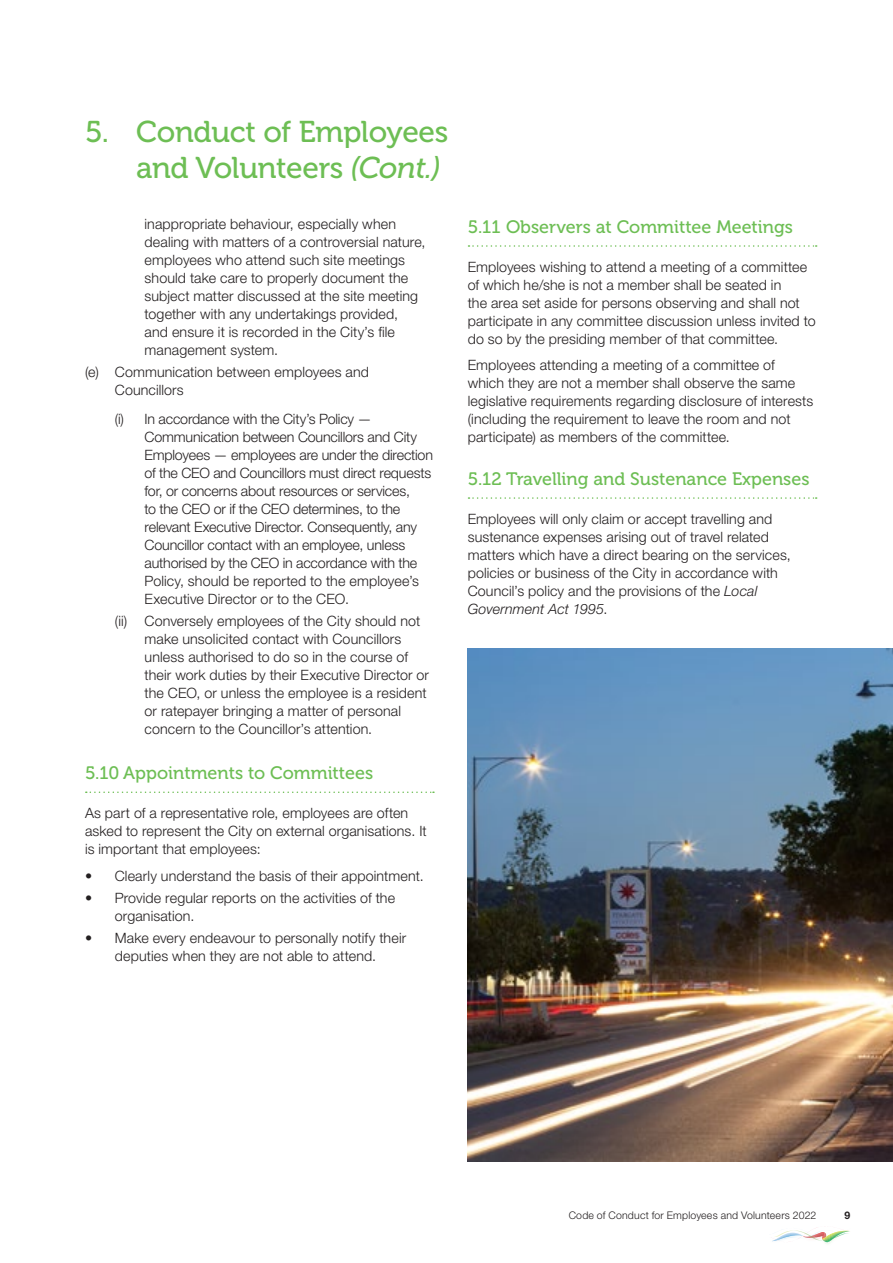
<style>
.page{position:relative;width:893px;height:1263px;background:#fff}
.page>*{position:absolute;margin:0;border:0;box-sizing:border-box;transform-origin:0 0}
.t1{font:30px/36px "Museo 500";letter-spacing:-.01em;color:#6dbe54;text-align:right}
.t2{font:18px "Museo 500";color:#6dbe54}
.t3{font:300 14.25px/18px "Helvetica Neue LT Std";letter-spacing:.005em;color:#231f20}
.t4{font:300 10.5px "Helvetica Neue LT Std";letter-spacing:.02em;color:#231f20}
.t5{font:700 10.5px "Helvetica Neue LT Std";color:#231f20}
.s1{font-style:italic}
</style>
<div class="page">
<svg style="left:772px;top:1227px;width:78px;height:16px"></svg>
<svg style="left:86px;top:791px;width:348px;height:2px"></svg>
<svg style="left:468px;top:245px;width:349px;height:2px"></svg>
<svg style="left:468px;top:497px;width:349px;height:2px"></svg>
<img style="left:468px;top:648px;width:425px;height:513px">
<h1 class="t1" style="left:85px;top:114px;width:365px">5. Conduct of Employees and Volunteers <span class="s1">(Cont.)</span></h1>
<p class="t3" style="left:145px;top:215px;width:282px">inappropriate behaviour, especially when dealing with matters of a controversial nature, employees who attend such site meetings should take care to properly document the subject matter discussed at the site meeting together with any undertakings provided,<br>and ensure it is recorded in the City’s file management system.</p>
<p class="t3" style="left:115px;top:363px;width:256px;text-indent:-30px">(e) Communication between employees and<br>Councillors</p>
<p class="t3" style="left:145px;top:410px;width:290px;text-indent:-30px">(i) In accordance with the City’s Policy — Communication between Councillors and City Employees — employees are under the direction of the CEO and Councillors must direct requests for, or concerns about resources or services,<br>to the CEO or if the CEO determines, to the relevant Executive Director. Consequently, any Councillor contact with an employee, unless authorised by the CEO in accordance with the Policy, should be reported to the employee’s Executive Director or to the CEO.</p>
<p class="t3" style="left:145px;top:612px;width:286px;text-indent:-30px">(ii) Conversely employees of the City should not make unsolicited contact with Councillors unless authorised to do so in the course of their work duties by their Executive Director or the CEO, or unless the employee is a resident or ratepayer bringing a matter of personal concern to the Councillor’s attention.</p>
<p class="t2" style="left:85px;top:763px;width:290px">5.10 Appointments to Committees</p>
<p class="t3" style="left:85px;top:804px;width:343px">As part of a representative role, employees are often asked to represent the City on external organisations. It is important that employees:</p>
<p class="t3" style="left:85px;top:866px;width:340px">• Clearly understand the basis of their appointment.</p>
<p class="t3" style="left:115px;top:888px;width:282px;text-indent:-30px">• Provide regular reports on the activities of the organisation.</p>
<p class="t3" style="left:85px;top:929px;width:323px;text-align:center">• Make every endeavour to personally notify their deputies when they are not able to attend.</p>
<p class="t2" style="left:468px;top:216px;width:327px">5.11 Observers at Committee Meetings</p>
<p class="t3" style="left:468px;top:257px;width:349px">Employees wishing to attend a meeting of a committee of which he/she is not a member shall be seated in<br>the area set aside for persons observing and shall not participate in any committee discussion unless invited to do so by the presiding member of that committee.</p>
<p class="t3" style="left:468px;top:356px;width:347px">Employees attending a meeting of a committee of which they are not a member shall observe the same legislative requirements regarding disclosure of interests (including the requirement to leave the room and not participate) as members of the committee.</p>
<p class="t2" style="left:468px;top:468px;width:343px">5.12 Travelling and Sustenance Expenses</p>
<p class="t3" style="left:468px;top:509px;width:325px">Employees will only claim or accept travelling and sustenance expenses arising out of travel related matters which have a direct bearing on the services, policies or business of the City in accordance with Council’s policy and the provisions of the <span class="s1">Local Government Act 1995</span>.</p>
<p class="t4" style="left:569px;top:1208px;width:249px">Code of Conduct for Employees and Volunteers 2022</p>
<p class="t5" style="left:845px;top:1208px;width:7px">9</p>
</div>
